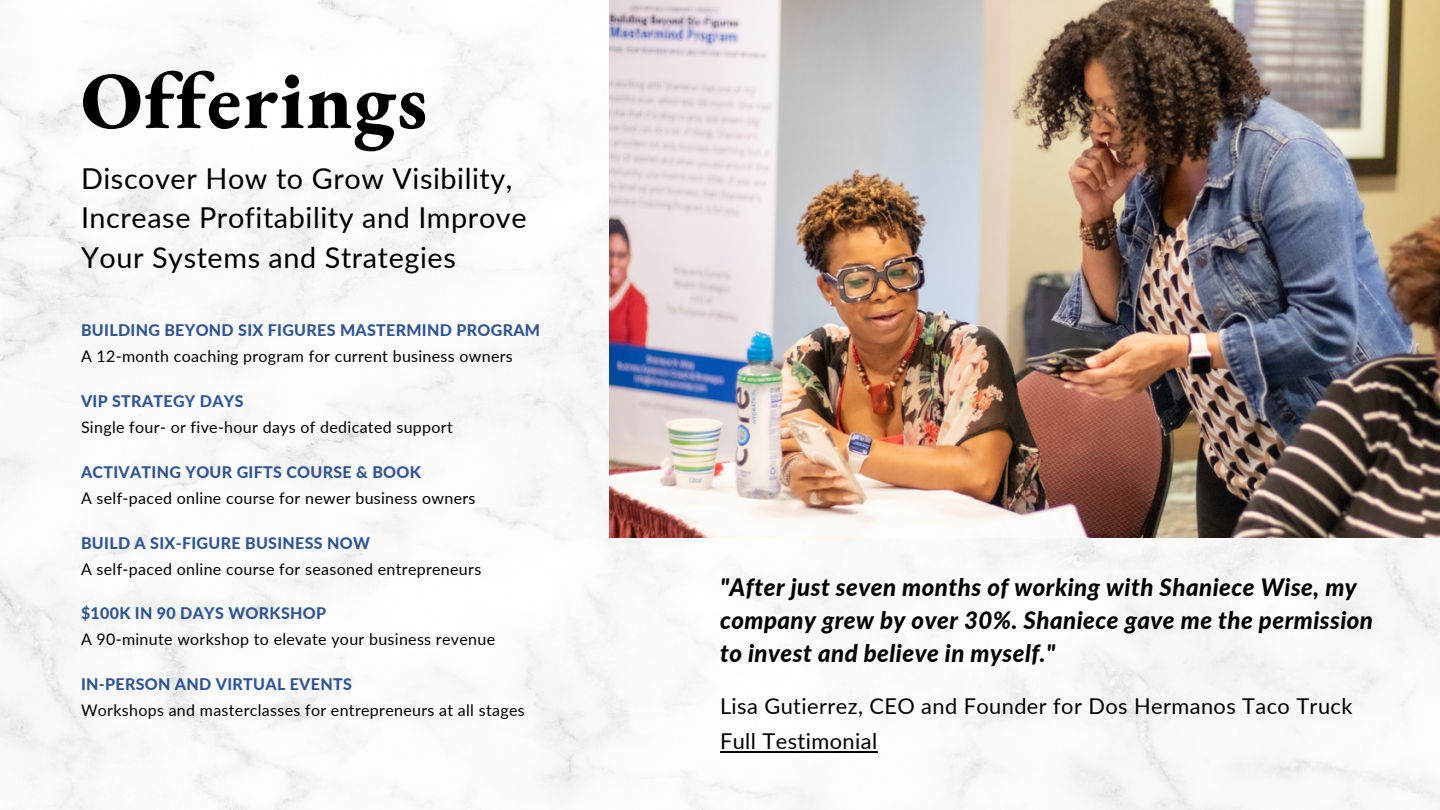
<style>
.page{position:relative;width:1440px;height:810px;background:#fff}
.page>*{position:absolute;margin:0;border:0;box-sizing:border-box;transform-origin:0 0}
.t1{font:800 81px "EB Garamond";letter-spacing:.02em;color:#000}
.t2{font:28.8px/39.8px "Lato";letter-spacing:.02em;color:#000}
.t3{font:italic 800 24px/33px "Lato";letter-spacing:.02em;color:#000}
.t4{font:21.8px "Lato";letter-spacing:.02em;color:#000}
.t5{font:16px "Lato";letter-spacing:.02em;color:#000}
.t6{font:800 16px "Lato";letter-spacing:.02em;color:#305591}
</style>
<div class="page">
<img style="left:0;top:0;width:1440px;height:810px">
<img style="left:610px;top:0;width:830px;height:537px">
<hr style="left:720px;top:751px;width:158px;height:1px;background:#000">
<p class="t1" style="left:81px;top:46px;width:348px">Offerings</p>
<p class="t2" style="left:81px;top:158px;width:447px">Discover How to Grow Visibility,<br>Increase Profitability and Improve<br>Your Systems and Strategies</p>
<p class="t6" style="left:81px;top:321px;width:461px">BUILDING BEYOND SIX FIGURES MASTERMIND PROGRAM</p>
<p class="t5" style="left:81px;top:347px;width:433px">A 12-month coaching program for current business owners</p>
<p class="t6" style="left:81px;top:391px;width:164px">VIP STRATEGY DAYS</p>
<p class="t5" style="left:81px;top:417px;width:373px">Single four- or five-hour days of dedicated support</p>
<p class="t6" style="left:81px;top:462px;width:342px">ACTIVATING YOUR GIFTS COURSE &amp; BOOK</p>
<p class="t5" style="left:81px;top:488px;width:396px">A self-paced online course for newer business owners</p>
<p class="t6" style="left:81px;top:533px;width:291px">BUILD A SIX-FIGURE BUSINESS NOW</p>
<p class="t5" style="left:81px;top:559px;width:402px">A self-paced online course for seasoned entrepreneurs</p>
<p class="t6" style="left:81px;top:604px;width:247px">$100K IN 90 DAYS WORKSHOP</p>
<p class="t5" style="left:81px;top:630px;width:416px">A 90-minute workshop to elevate your business revenue</p>
<p class="t6" style="left:81px;top:674px;width:272px">IN-PERSON AND VIRTUAL EVENTS</p>
<p class="t5" style="left:81px;top:700px;width:445px">Workshops and masterclasses for entrepreneurs at all stages</p>
<p class="t3" style="left:720px;top:570px;width:655px">"After just seven months of working with Shaniece Wise, my company grew by over 30%. Shaniece gave me the permission to invest and believe in myself."</p>
<p class="t4" style="left:720px;top:693px;width:634px">Lisa Gutierrez, CEO and Founder for Dos Hermanos Taco Truck</p>
<p class="t4" style="left:720px;top:728px;width:159px">Full Testimonial</p>
</div>
